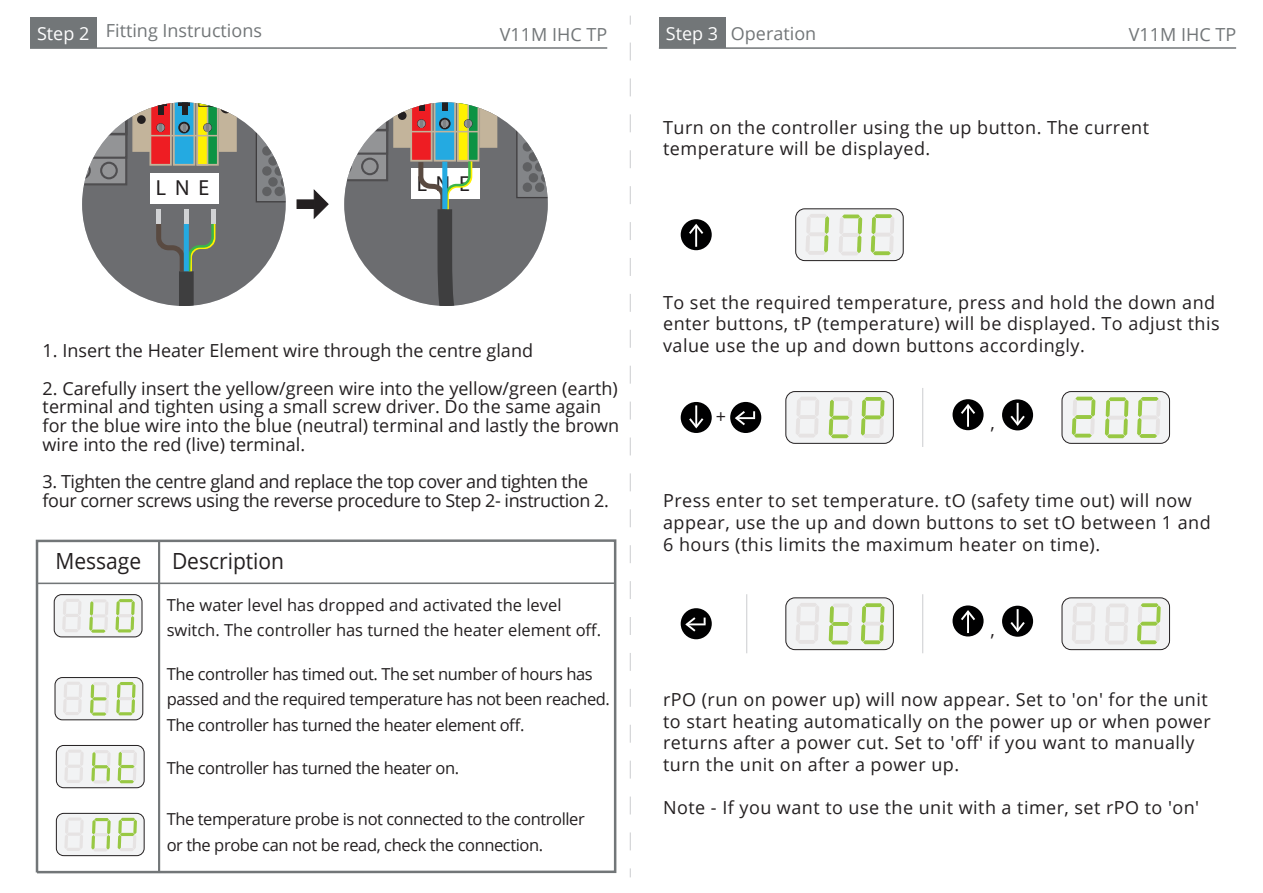
<style>
.page{position:relative;width:1263px;height:893px;background:#fff}
.page>*{position:absolute;margin:0;border:0;box-sizing:border-box;transform-origin:0 0}
.t1{font:22.2px "Open Sans";color:#231f20;scale:.94 1}
.t2{font:21.9px "Myriad Pro";color:#231f20}
.t3{font:21.75px "Myriad Pro";color:#231f20}
.t4{font:18px/21.6px "Open Sans";letter-spacing:.025em;color:#231f20}
.t5{font:18px/18.8px "Open Sans";color:#231f20}
.t6{font:18px/18.8px "Open Sans";letter-spacing:-.025em;color:#231f20}
.t7{font:18px "Open Sans";color:#727678}
.t8{font:16.5px/25.5px "Open Sans";letter-spacing:-.025em;color:#231f20}
.t9{font:16.5px/25.5px "Open Sans";color:#231f20}
.s1{color:#fff}
</style>
<div class="page">
<svg style="left:630px;top:43px;width:1px;height:808px"></svg>
<svg style="left:82px;top:102px;width:204px;height:204px"></svg>
<svg style="left:344px;top:102px;width:204px;height:204px"></svg>
<svg style="left:313px;top:189px;width:16px;height:30px"></svg>
<div style="left:297px;top:200px;width:18px;height:9px;background:#231f20"></div>
<svg style="left:35px;top:539px;width:582px;height:335px"></svg>
<hr style="left:37px;top:582px;width:578px;height:2px;background:#727678">
<hr style="left:158px;top:541px;width:2px;height:331px;background:#727678">
<div style="left:56px;top:745px;width:88px;height:43px;background:#f2f3f4;border-radius:7px"></div>
<div style="left:56px;top:745px;width:88px;height:43px;border:1px solid #231f20;border-radius:7px"></div>
<svg style="left:65px;top:750px;width:19px;height:33px"></svg>
<svg style="left:91px;top:750px;width:20px;height:33px"></svg>
<svg style="left:118px;top:750px;width:19px;height:33px"></svg>
<div style="left:54px;top:595px;width:88px;height:42px;background:#f2f3f4;border-radius:7px"></div>
<div style="left:54px;top:594px;width:88px;height:43px;border:1px solid #231f20;border-radius:7px"></div>
<svg style="left:62px;top:599px;width:19px;height:33px"></svg>
<svg style="left:89px;top:599px;width:19px;height:34px"></svg>
<svg style="left:116px;top:599px;width:19px;height:33px"></svg>
<div style="left:55px;top:677px;width:88px;height:43px;background:#f2f3f4;border-radius:7px"></div>
<div style="left:55px;top:677px;width:88px;height:43px;border:1px solid #231f20;border-radius:7px"></div>
<svg style="left:63px;top:682px;width:19px;height:33px"></svg>
<svg style="left:90px;top:682px;width:19px;height:34px"></svg>
<svg style="left:116px;top:682px;width:20px;height:33px"></svg>
<hr style="left:30px;top:47px;width:577px;height:2px;background:#727678">
<div style="left:30px;top:18px;width:67px;height:30px;background:#727678"></div>
<div style="left:56px;top:813px;width:88px;height:43px;background:#f2f3f4;border-radius:7px"></div>
<div style="left:56px;top:813px;width:88px;height:43px;border:1px solid #231f20;border-radius:7px"></div>
<svg style="left:65px;top:818px;width:19px;height:33px"></svg>
<svg style="left:91px;top:818px;width:20px;height:33px"></svg>
<svg style="left:118px;top:818px;width:19px;height:33px"></svg>
<hr style="left:659px;top:47px;width:577px;height:2px;background:#727678">
<div style="left:659px;top:18px;width:67px;height:30px;background:#727678"></div>
<div style="left:786px;top:392px;width:107px;height:51px;background:#f2f3f4;border-radius:9px"></div>
<div style="left:786px;top:391px;width:107px;height:52px;border:1px solid #231f20;border-radius:9px"></div>
<svg style="left:796px;top:397px;width:23px;height:40px"></svg>
<svg style="left:829px;top:397px;width:23px;height:41px"></svg>
<svg style="left:861px;top:397px;width:23px;height:41px"></svg>
<div style="left:1062px;top:392px;width:107px;height:51px;background:#f2f3f4;border-radius:9px"></div>
<div style="left:1062px;top:391px;width:108px;height:52px;border:1px solid #231f20;border-radius:9px"></div>
<svg style="left:1072px;top:397px;width:23px;height:41px"></svg>
<svg style="left:1105px;top:397px;width:23px;height:41px"></svg>
<svg style="left:1137px;top:397px;width:24px;height:41px"></svg>
<div style="left:682px;top:403px;width:29px;height:29px;background:#000001;border-radius:50%"></div>
<div style="left:681px;top:402px;width:31px;height:31px;border:2px solid #000001;border-radius:50%"></div>
<hr style="left:695px;top:405px;width:2px;height:22px;background:#fff">
<svg style="left:687px;top:416px;width:18px;height:14px"></svg>
<div style="left:731px;top:403px;width:29px;height:29px;background:#000001;border-radius:50%"></div>
<div style="left:730px;top:402px;width:31px;height:31px;border:2px solid #000001;border-radius:50%"></div>
<svg style="left:733px;top:409px;width:22px;height:18px"></svg>
<div style="left:953px;top:400px;width:30px;height:29px;background:#000001;border-radius:50%"></div>
<div style="left:952px;top:399px;width:31px;height:31px;border:2px solid #000001;border-radius:50%"></div>
<hr style="left:967px;top:405px;width:2px;height:22px;background:#fff">
<svg style="left:959px;top:402px;width:18px;height:14px"></svg>
<div style="left:1003px;top:400px;width:29px;height:29px;background:#000001;border-radius:50%"></div>
<div style="left:1002px;top:399px;width:31px;height:31px;border:2px solid #000001;border-radius:50%"></div>
<svg style="left:1008px;top:403px;width:19px;height:24px"></svg>
<hr style="left:922px;top:388px;width:1px;height:59px;background:#d1d2d4">
<div style="left:682px;top:609px;width:29px;height:29px;background:#000001;border-radius:50%"></div>
<div style="left:681px;top:608px;width:31px;height:31px;border:2px solid #000001;border-radius:50%"></div>
<svg style="left:684px;top:615px;width:22px;height:18px"></svg>
<div style="left:786px;top:598px;width:107px;height:52px;background:#f2f3f4;border-radius:9px"></div>
<div style="left:786px;top:598px;width:107px;height:52px;border:1px solid #231f20;border-radius:9px"></div>
<svg style="left:796px;top:603px;width:23px;height:41px"></svg>
<svg style="left:829px;top:604px;width:23px;height:40px"></svg>
<svg style="left:861px;top:603px;width:23px;height:41px"></svg>
<div style="left:1062px;top:598px;width:107px;height:52px;background:#f2f3f4;border-radius:9px"></div>
<div style="left:1062px;top:598px;width:108px;height:52px;border:1px solid #231f20;border-radius:9px"></div>
<svg style="left:1072px;top:603px;width:23px;height:41px"></svg>
<svg style="left:1105px;top:604px;width:23px;height:40px"></svg>
<svg style="left:1137px;top:603px;width:24px;height:41px"></svg>
<hr style="left:746px;top:594px;width:1px;height:59px;background:#d1d2d4">
<div style="left:953px;top:606px;width:30px;height:30px;background:#000001;border-radius:50%"></div>
<div style="left:952px;top:605px;width:31px;height:31px;border:2px solid #000001;border-radius:50%"></div>
<hr style="left:967px;top:612px;width:2px;height:21px;background:#fff">
<svg style="left:959px;top:608px;width:18px;height:14px"></svg>
<div style="left:1003px;top:607px;width:29px;height:29px;background:#000001;border-radius:50%"></div>
<div style="left:1002px;top:606px;width:31px;height:31px;border:2px solid #000001;border-radius:50%"></div>
<svg style="left:1008px;top:609px;width:19px;height:25px"></svg>
<hr style="left:922px;top:594px;width:1px;height:59px;background:#d1d2d4">
<div style="left:682px;top:220px;width:29px;height:29px;background:#000001;border-radius:50%"></div>
<div style="left:681px;top:219px;width:31px;height:31px;border:2px solid #000001;border-radius:50%"></div>
<hr style="left:695px;top:225px;width:2px;height:22px;background:#fff">
<svg style="left:687px;top:222px;width:18px;height:14px"></svg>
<div style="left:796px;top:209px;width:107px;height:52px;background:#f2f3f4;border-radius:9px"></div>
<div style="left:795px;top:209px;width:108px;height:52px;border:1px solid #231f20;border-radius:9px"></div>
<svg style="left:806px;top:214px;width:23px;height:41px"></svg>
<svg style="left:839px;top:215px;width:23px;height:40px"></svg>
<svg style="left:871px;top:214px;width:23px;height:41px"></svg>
<p class="t7" style="left:37px;top:18px;width:226px"><span class="s1">Step 2</span> Fitting Instructions</p>
<p class="t7" style="left:500px;top:22px;width:109px">V11M IHC TP</p>
<p class="t2" style="left:156px;top:174px;width:55px">L N E</p>
<p class="t3" style="left:417px;top:170px;width:54px">L N E</p>
<p class="t5" style="left:43px;top:341px;width:492px">1. Insert the Heater Element wire through the centre gland</p>
<p class="t5" style="left:43px;top:378px;width:578px">2. Carefully insert the yellow/green wire into the yellow/green (earth) terminal and tighten using a small screw driver. Do the same again for the blue wire into the blue (neutral) terminal and lastly the brown wire into the red (live) terminal.</p>
<p class="t6" style="left:43px;top:472px;width:568px">3. Tighten the centre gland and replace the top cover and tighten the four corner screws using the reverse procedure to Step 2- instruction 2.</p>
<p class="t1" style="left:55px;top:545px;width:93px">Message</p>
<p class="t1" style="left:172px;top:545px;width:121px">Description</p>
<p class="t9" style="left:167px;top:591px;width:436px">The water level has dropped and activated the level switch. The controller has turned the heater element off.</p>
<p class="t8" style="left:167px;top:660px;width:445px">The controller has timed out. The set number of hours has passed and the required temperature has not been reached.<br>The controller has turned the heater element off.</p>
<p class="t8" style="left:167px;top:755px;width:294px">The controller has turned the heater on.</p>
<p class="t8" style="left:167px;top:806px;width:420px">The temperature probe is not connected to the controller or the probe can not be read, check the connection.</p>
<p class="t7" style="left:666px;top:21px;width:152px"><span class="s1">Step 3</span> Operation</p>
<p class="t7" style="left:1129px;top:22px;width:109px">V11M IHC TP</p>
<p class="t4" style="left:663px;top:116px;width:487px">Turn on the controller using the up button. The current temperature will be displayed.</p>
<p class="t4" style="left:663px;top:291px;width:558px">To set the required temperature, press and hold the down and enter buttons, tP (temperature) will be displayed. To adjust this value use the up and down buttons accordingly.</p>
<p class="t4" style="left:716px;top:405px;width:12px">+</p>
<p class="t4" style="left:991px;top:412px;width:6px">,</p>
<p class="t4" style="left:663px;top:490px;width:549px">Press enter to set temperature. tO (safety time out) will now appear, use the up and down buttons to set tO between 1 and<br>6 hours (this limits the maximum heater on time).</p>
<p class="t4" style="left:991px;top:618px;width:6px">,</p>
<p class="t4" style="left:663px;top:688px;width:549px">rPO (run on power up) will now appear. Set to 'on' for the unit to start heating automatically on the power up or when power returns after a power cut. Set to 'off' if you want to manually turn the unit on after a power up.</p>
<p class="t4" style="left:663px;top:796px;width:538px">Note - If you want to use the unit with a timer, set rPO to 'on'</p>
</div>
